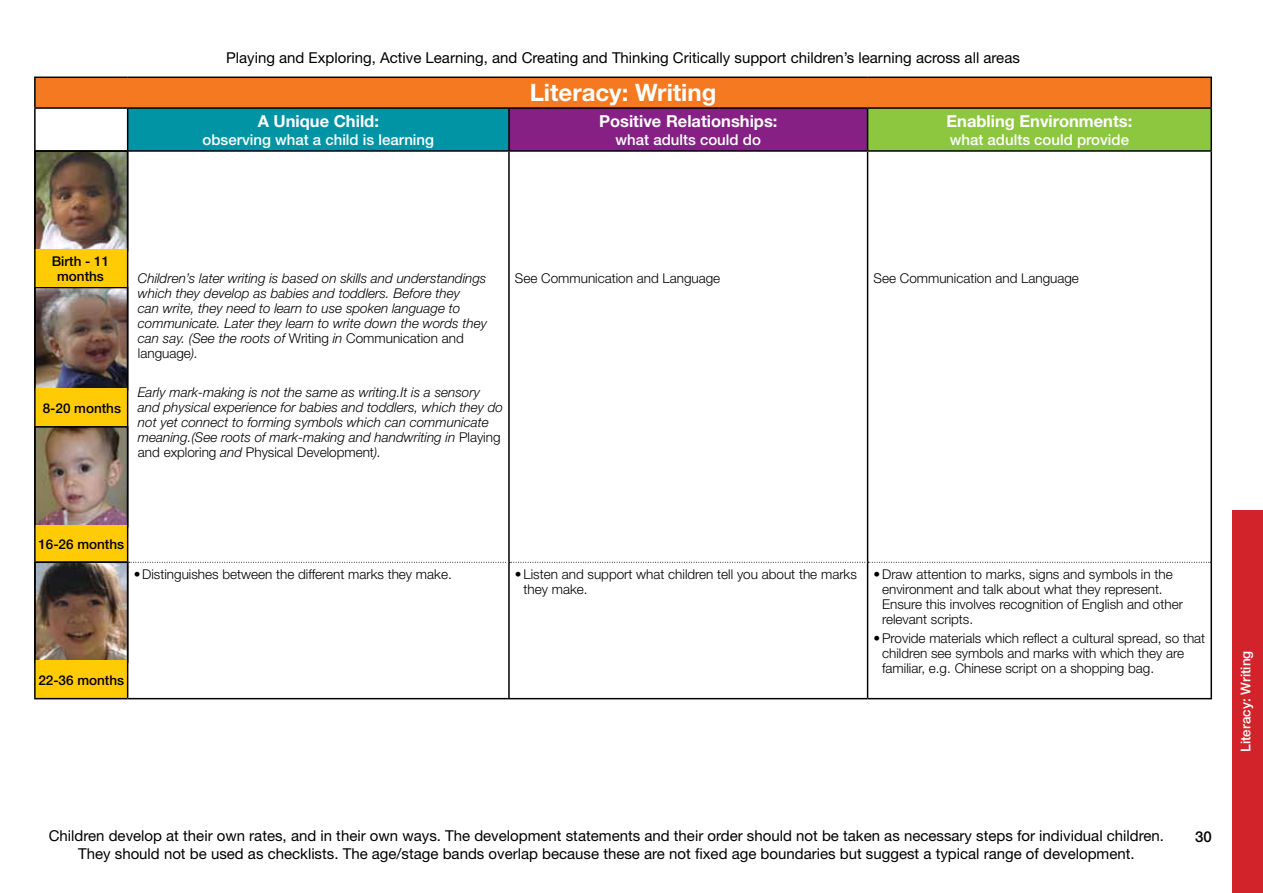
<style>
.page{position:relative;width:1263px;height:893px;background:#fff}
.page>*{position:absolute;margin:0;border:0;box-sizing:border-box;transform-origin:0 0}
.t1{font:700 24px "Helvetica Neue";color:#fff}
.t2{font:700 16.5px "Helvetica Neue";color:#fff}
.t3{font:15px/18px "Helvetica Neue";color:#000;text-align:center}
.t4{font:500 15px "Helvetica Neue";color:#fff}
.t5{font:500 15px "Helvetica Neue";color:#000}
.t6{font:italic 300 13.5px/15px "Helvetica Neue";color:#000}
.t7{font:300 13.5px/15px "Helvetica Neue";color:#000}
.t8{font:500 13.5px/15px "Helvetica Neue";color:#000;text-align:center}
.t9{font:500 13.5px "Helvetica Neue";color:#fff}
.s1{font-style:normal}
</style>
<div class="page">
<div style="left:1232px;top:510px;width:31px;height:383px;background:#d2232a"></div>
<img style="left:37px;top:429px;width:88px;height:95px">
<div style="left:34px;top:426px;width:94px;height:101px;border:2px solid #000"></div>
<div style="left:35px;top:525px;width:92px;height:37px;background:#ffcb05"></div>
<img style="left:37px;top:564px;width:88px;height:96px">
<div style="left:35px;top:661px;width:93px;height:37px;background:#ffcb05"></div>
<img style="left:37px;top:290px;width:88px;height:98px">
<div style="left:34px;top:287px;width:94px;height:104px;border:2px solid #000"></div>
<div style="left:36px;top:389px;width:92px;height:37px;background:#ffcb05"></div>
<img style="left:37px;top:153px;width:88px;height:96px">
<div style="left:34px;top:249px;width:93px;height:38px;background:#ffcb05"></div>
<div style="left:35px;top:77px;width:1176px;height:31px;background:#f47920"></div>
<div style="left:128px;top:108px;width:381px;height:43px;background:#0094a4"></div>
<div style="left:509px;top:108px;width:358px;height:43px;background:#862084"></div>
<div style="left:867px;top:108px;width:344px;height:43px;background:#8dc63f"></div>
<hr style="left:34px;top:77px;width:94px;height:1px;background:#000">
<hr style="left:34px;top:78px;width:2px;height:29px;background:#000">
<hr style="left:128px;top:77px;width:381px;height:1px;background:#000">
<hr style="left:509px;top:77px;width:358px;height:1px;background:#000">
<hr style="left:867px;top:77px;width:345px;height:1px;background:#000">
<hr style="left:1210px;top:78px;width:2px;height:29px;background:#000">
<hr style="left:34px;top:107px;width:94px;height:2px;background:#000">
<hr style="left:34px;top:109px;width:2px;height:41px;background:#000">
<hr style="left:128px;top:107px;width:381px;height:2px;background:#000">
<hr style="left:127px;top:109px;width:1px;height:41px;background:#000">
<hr style="left:509px;top:107px;width:358px;height:2px;background:#000">
<hr style="left:508px;top:109px;width:2px;height:41px;background:#000">
<hr style="left:867px;top:107px;width:345px;height:2px;background:#000">
<hr style="left:867px;top:109px;width:1px;height:41px;background:#000">
<hr style="left:1210px;top:109px;width:2px;height:41px;background:#000">
<hr style="left:34px;top:150px;width:94px;height:2px;background:#000">
<hr style="left:34px;top:152px;width:2px;height:409px;background:#000">
<hr style="left:128px;top:150px;width:381px;height:2px;background:#000">
<hr style="left:509px;top:150px;width:358px;height:2px;background:#000">
<hr style="left:867px;top:150px;width:345px;height:2px;background:#000">
<hr style="left:34px;top:561px;width:94px;height:2px;background:#000">
<hr style="left:34px;top:563px;width:2px;height:135px;background:#000">
<hr style="left:34px;top:698px;width:94px;height:1px;background:#000">
<hr style="left:127px;top:152px;width:1px;height:409px;background:#000">
<hr style="left:508px;top:152px;width:2px;height:410px;background:#000">
<hr style="left:867px;top:152px;width:1px;height:410px;background:#000">
<hr style="left:1210px;top:152px;width:2px;height:410px;background:#000">
<svg style="left:129px;top:562px;width:1081px;height:1px"></svg>
<hr style="left:127px;top:563px;width:1px;height:135px;background:#000">
<hr style="left:508px;top:563px;width:2px;height:135px;background:#000">
<hr style="left:867px;top:563px;width:1px;height:135px;background:#000">
<hr style="left:1210px;top:562px;width:2px;height:136px;background:#000">
<hr style="left:128px;top:698px;width:381px;height:1px;background:#000">
<hr style="left:509px;top:698px;width:358px;height:1px;background:#000">
<hr style="left:867px;top:698px;width:345px;height:1px;background:#000">
<p class="t3" style="left:226px;top:48px;width:795px">Playing and Exploring, Active Learning, and Creating and Thinking Critically support children’s learning across all areas</p>
<p class="t2" style="left:258px;top:111px;width:123px">A Unique Child:</p>
<p class="t4" style="left:203px;top:131px;width:233px">observing what a child is learning</p>
<h1 class="t1" style="left:530px;top:77px;width:188px">Literacy: Writing</h1>
<p class="t2" style="left:599px;top:111px;width:180px">Positive Relationships:</p>
<p class="t4" style="left:616px;top:131px;width:147px">what adults could do</p>
<p class="t2" style="left:946px;top:111px;width:187px">Enabling Environments:</p>
<p class="t4" style="left:950px;top:131px;width:181px">what adults could provide</p>
<p class="t8" style="left:52px;top:253px;width:59px">Birth - 11 months</p>
<p class="t8" style="left:43px;top:400px;width:80px">8-20 months</p>
<p class="t6" style="left:138px;top:271px;width:351px">Children’s later writing is based on skills and understandings which they develop as babies and toddlers. Before they<br>can write, they need to learn to use spoken language to communicate. Later they learn to write down the words they can say. (See the roots of <span class="s1">Writing</span> in <span class="s1">Communication and language</span>).</p>
<p class="t6" style="left:138px;top:384px;width:366px">Early mark-making is not the same as writing.It is a sensory and physical experience for babies and toddlers, which they do not yet connect to forming symbols which can communicate meaning.(See roots of mark-making and handwriting in <span class="s1">Playing and exploring</span> and <span class="s1">Physical Development</span>).</p>
<p class="t7" style="left:515px;top:271px;width:207px">See Communication and Language</p>
<p class="t7" style="left:873px;top:271px;width:207px">See Communication and Language</p>
<p class="t8" style="left:38px;top:536px;width:87px">16-26 months</p>
<p class="t8" style="left:38px;top:672px;width:87px">22-36 months</p>
<p class="t7" style="left:134px;top:566px;width:320px">•Distinguishes between the different marks they make.</p>
<p class="t7" style="left:523px;top:566px;width:335px;text-indent:-9px">•Listen and support what children tell you about the marks they make.</p>
<p class="t7" style="left:882px;top:566px;width:302px;text-indent:-9px">•Draw attention to marks, signs and symbols in the environment and talk about what they represent.<br>Ensure this involves recognition of English and other relevant scripts.</p>
<p class="t7" style="left:882px;top:630px;width:325px;text-indent:-9px">•Provide materials which reflect a cultural spread, so that children see symbols and marks with which they are familiar, e.g. Chinese script on a shopping bag.</p>
<p class="t9" style="left:1238px;top:752px;width:103px;rotate:-90deg">Literacy: Writing</p>
<p class="t3" style="left:49px;top:826px;width:1117px">Children develop at their own rates, and in their own ways. The development statements and their order should not be taken as necessary steps for individual children.<br>They should not be used as checklists. The age/stage bands overlap because these are not fixed age boundaries but suggest a typical range of development.</p>
<p class="t5" style="left:1195px;top:828px;width:18px">30</p>
</div>
